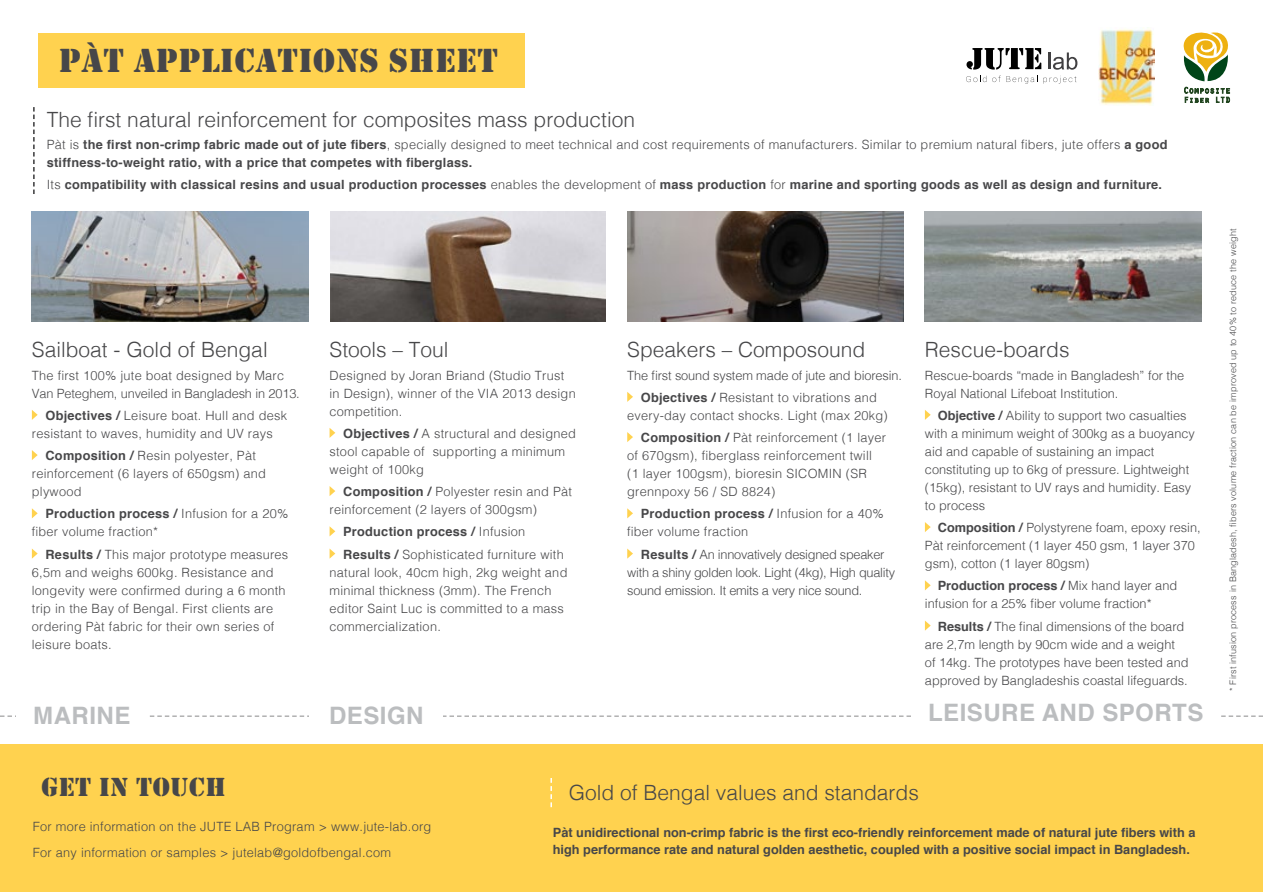
<style>
.page{position:relative;width:1263px;height:893px;background:#fff}
.page>*{position:absolute;margin:0;border:0;box-sizing:border-box;transform-origin:0 0}
.t1{font:34.5px "Stencil";letter-spacing:.02em;color:#474749}
.t2{font:27px "Stencil";letter-spacing:.02em;color:#474749}
.t3{font:700 24px "Helvetica";letter-spacing:.02em;color:#bbbdbf}
.t4{font:300 21px "Helvetica";color:#474749}
.t5{font:300 12.75px/18px "Helvetica";letter-spacing:.02em;color:#474749}
.t6{font:300 12.75px/18px "Helvetica";color:#474749}
.t7{font:700 12.75px/16.5px "Helvetica";color:#474749}
.t8{font:700 12.75px "Helvetica";letter-spacing:.02em;color:#474749}
.t9{font:300 12.75px/18px "Helvetica";letter-spacing:-.01em;color:#474749}
.t10{font:300 12.75px/18px "Helvetica";letter-spacing:-.02em;color:#474749}
.t11{font:300 9px "Helvetica";letter-spacing:.02em;color:#474749}
.s1{font-weight:700}
.s2{font-weight:300}
</style>
<div class="page">
<div style="left:0;top:744px;width:1263px;height:147px;background:#ffd24f"></div>
<svg style="left:550px;top:778px;width:2px;height:29px"></svg>
<div style="left:38px;top:33px;width:487px;height:55px;background:#ffd24f"></div>
<img style="left:1099px;top:28px;width:55px;height:78px">
<svg style="left:33px;top:107px;width:2px;height:87px"></svg>
<svg style="left:1183px;top:32px;width:47px;height:71px"></svg>
<svg style="left:32px;top:410px;width:6px;height:10px"></svg>
<svg style="left:32px;top:450px;width:6px;height:10px"></svg>
<svg style="left:32px;top:508px;width:6px;height:10px"></svg>
<svg style="left:32px;top:549px;width:6px;height:10px"></svg>
<img style="left:32px;top:212px;width:276px;height:109px">
<svg style="left:330px;top:428px;width:5px;height:10px"></svg>
<svg style="left:330px;top:486px;width:5px;height:10px"></svg>
<svg style="left:330px;top:526px;width:5px;height:10px"></svg>
<svg style="left:330px;top:549px;width:5px;height:9px"></svg>
<img style="left:331px;top:212px;width:274px;height:109px">
<svg style="left:627px;top:392px;width:6px;height:10px"></svg>
<svg style="left:627px;top:432px;width:6px;height:10px"></svg>
<svg style="left:627px;top:508px;width:6px;height:10px"></svg>
<svg style="left:627px;top:549px;width:6px;height:10px"></svg>
<img style="left:627px;top:212px;width:277px;height:109px">
<svg style="left:925px;top:410px;width:6px;height:10px"></svg>
<svg style="left:925px;top:522px;width:6px;height:10px"></svg>
<svg style="left:925px;top:580px;width:6px;height:10px"></svg>
<svg style="left:925px;top:621px;width:6px;height:10px"></svg>
<img style="left:925px;top:212px;width:276px;height:109px">
<svg style="left:0;top:715px;width:1263px;height:2px"></svg>
<div style="left:309px;top:706px;width:134px;height:19px;background:#fff"></div>
<div style="left:16px;top:706px;width:132px;height:18px;background:#fff"></div>
<div style="left:911px;top:703px;width:309px;height:21px;background:#fff"></div>
<svg style="left:966px;top:76px;width:20px;height:6px"></svg>
<svg style="left:992px;top:76px;width:84px;height:8px"></svg>
<svg style="left:1048px;top:52px;width:29px;height:18px"></svg>
<svg style="left:966px;top:48px;width:75px;height:22px"></svg>
<h1 class="t1" style="left:59px;top:41px;width:240px">PÀT APPLICATION</h1>
<h1 class="t1" style="left:359px;top:41px;width:140px">S SHEET</h1>
<h3 class="t4" style="left:47px;top:101px;width:590px">The first natural reinforcement for composites mass production</h3>
<p class="t5" style="left:47px;top:135px;width:1122px">Pàt is <span class="s1">the first non-crimp fabric made out of jute fibers</span>, specially designed to meet technical and cost requirements of manufacturers. Similar to premium natural fibers, jute offers <span class="s1">a good stiffness-to-weight ratio, with a price that competes with fiberglass.</span></p>
<p class="t8" style="left:47px;top:174px;width:1117px"><span class="s2">Its</span> compatibility with classical resins and usual production processes <span class="s2">enables the development of</span> mass production <span class="s2">for</span> marine and sporting goods as well as design and furniture.</p>
<h3 class="t4" style="left:32px;top:332px;width:237px">Sailboat - Gold of Bengal</h3>
<p class="t9" style="left:32px;top:365px;width:269px">The first 100% jute boat designed by Marc<br>Van Peteghem, unveiled in Bangladesh in 2013.</p>
<p class="t5" style="left:32px;top:405px;width:257px;text-indent:14px"><span class="s1">Objectives /</span> Leisure boat. Hull and desk resistant to waves, humidity and UV rays</p>
<p class="t5" style="left:32px;top:446px;width:236px;text-indent:14px"><span class="s1">Composition /</span> Resin polyester, Pàt reinforcement (6 layers of 650gsm) and plywood</p>
<p class="t5" style="left:32px;top:504px;width:258px;text-indent:14px"><span class="s1">Production process /</span> Infusion for a 20% fiber volume fraction*</p>
<p class="t5" style="left:32px;top:544px;width:258px;text-indent:14px"><span class="s1">Results /</span> This major prototype measures 6,5m and weighs 600kg. Resistance and longevity were confirmed during a 6 month trip in the Bay of Bengal. First clients are ordering Pàt fabric for their own series of leisure boats.</p>
<h3 class="t4" style="left:330px;top:332px;width:121px">Stools – Toul</h3>
<p class="t5" style="left:330px;top:365px;width:248px">Designed by Joran Briand (Studio Trust in Design), winner of the VIA 2013 design competition.</p>
<p class="t5" style="left:330px;top:423px;width:248px;text-indent:14px"><span class="s1">Objectives /</span> A structural and designed stool capable of supporting a minimum weight of 100kg</p>
<p class="t5" style="left:330px;top:482px;width:244px;text-indent:14px"><span class="s1">Composition /</span> Polyester resin and Pàt reinforcement (2 layers of 300gsm)</p>
<p class="t5" style="left:343px;top:520px;width:222px;line-height:22.2px"><span class="s1">Production process /</span> Infusion<br><span class="s1">Results /</span> Sophisticated furniture with</p>
<p class="t5" style="left:330px;top:562px;width:239px">natural look, 40cm high, 2kg weight and minimal thickness (3mm). The French editor Saint Luc is committed to a mass commercialization.</p>
<h3 class="t4" style="left:627px;top:332px;width:240px">Speakers – Composound</h3>
<p class="t9" style="left:641px;top:363px;width:262px;line-height:22.2px;text-indent:-14px">The first sound system made of jute and bioresin.<br><span class="s1">Objectives /</span> Resistant to vibrations and</p>
<p class="t5" style="left:627px;top:403px;width:262px;line-height:22.2px;text-align:right">every-day contact shocks. Light (max 20kg)<br><span class="s1">Composition /</span> Pàt reinforcement (1 layer</p>
<p class="t5" style="left:627px;top:446px;width:246px">of 670gsm), fiberglass reinforcement twill (1 layer 100gsm), bioresin SICOMIN (SR grennpoxy 56 / SD 8824)</p>
<p class="t5" style="left:627px;top:504px;width:258px;text-indent:14px"><span class="s1">Production process /</span> Infusion for a 40% fiber volume fraction</p>
<p class="t10" style="left:627px;top:544px;width:269px;text-indent:14px"><span class="s1">Results /</span> An innovatively designed speaker with a shiny golden look. Light (4kg), High quality sound emission. It emits a very nice sound.</p>
<h3 class="t4" style="left:925px;top:332px;width:146px">Rescue-boards</h3>
<p class="t6" style="left:925px;top:365px;width:261px">Rescue-boards “made in Bangladesh” for the<br>Royal National Lifeboat Institution.</p>
<p class="t6" style="left:925px;top:405px;width:271px;text-indent:13px"><span class="s1">Objective /</span> Ability to support two casualties with a minimum weight of 300kg as a buoyancy aid and capable of sustaining an impact constituting up to 6kg of pressure. Lightweight (15kg), resistant to UV rays and humidity. Easy to process</p>
<p class="t6" style="left:925px;top:518px;width:277px;text-indent:13px"><span class="s1">Composition /</span> Polystyrene foam, epoxy resin,<br>Pàt reinforcement (1 layer 450 gsm, 1 layer 370 gsm), cotton (1 layer 80gsm)</p>
<p class="t6" style="left:925px;top:576px;width:254px;text-indent:13px"><span class="s1">Production process /</span> Mix hand layer and infusion for a 25% fiber volume fraction*</p>
<p class="t6" style="left:925px;top:616px;width:265px;text-indent:13px"><span class="s1">Results /</span> The final dimensions of the board are 2,7m length by 90cm wide and a weight of 14kg. The prototypes have been tested and approved by Bangladeshis coastal lifeguards.</p>
<h3 class="t3" style="left:33px;top:696px;width:99px">MARINE</h3>
<h3 class="t3" style="left:329px;top:696px;width:96px">DESIGN</h3>
<h3 class="t3" style="left:928px;top:693px;width:277px">LEISURE AND SPORTS</h3>
<h2 class="t2" style="left:41px;top:772px;width:186px">GET IN TOUCH</h2>
<p class="t5" style="left:33px;top:812px;width:400px;line-height:26.5px">For more information on the JUTE LAB Program &gt; www.jute-lab.org<br>For any information or samples &gt; jutelab@goldofbengal.com</p>
<p class="t7" style="left:553px;top:825px;width:644px">Pàt unidirectional non-crimp fabric is the first eco-friendly reinforcement made of natural jute fibers with a high performance rate and natural golden aesthetic, coupled with a positive social impact in Bangladesh.</p>
<h3 class="t4" style="left:569px;top:775px;width:352px">Gold of Bengal values and standards</h3>
<p class="t11" style="left:1225px;top:691px;width:464px;rotate:-90deg">* First infusion process in Bangladesh, fibers volume fraction can be improved up to 40% to reduce the weight</p>
</div>
